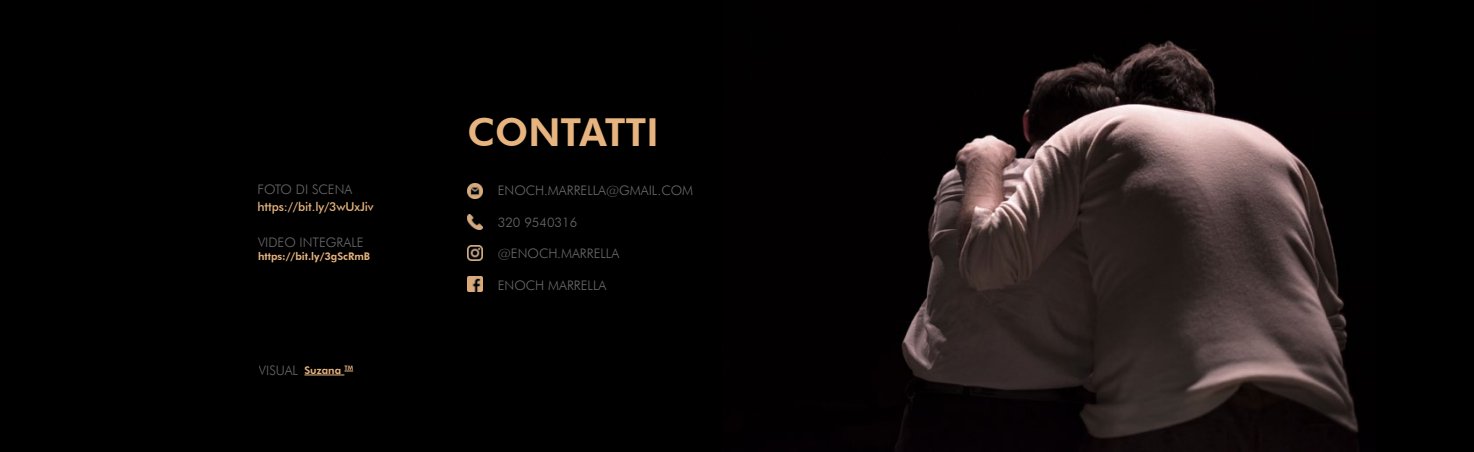
<style>
.page{position:relative;width:1474px;height:452px;background:#fff}
.page>*{position:absolute;margin:0;border:0;box-sizing:border-box;transform-origin:0 0}
.t1{font:800 38.5px "Futura BT";color:#e7b47f}
.t2{font:300 13.12px "Futura BT";color:#696a6d}
.t3{font:500 12.25px "Futura BT";letter-spacing:-.01em;color:#e7b47f}
.t4{font:800 10.5px "Futura BT";color:#e7b47f}
.s1{font-weight:800;font-size:10.5px;color:#e7b47f}
</style>
<div class="page">
<div style="left:0;top:0;width:1473px;height:451px;background:#000"></div>
<img style="left:467px;top:245px;width:15px;height:15px">
<img style="left:468px;top:215px;width:14px;height:14px">
<img style="left:467px;top:184px;width:15px;height:14px">
<img style="left:467px;top:276px;width:15px;height:15px">
<img style="left:894px;top:40px;width:465px;height:411px">
<hr style="left:304px;top:374px;width:40px;height:1px;background:#e7b47f">
<p class="t2" style="left:257px;top:181px;width:96px">FOTO DI SCENA</p>
<p class="t3" style="left:257px;top:199px;width:118px">https://bit.ly/3wUxJiv</p>
<p class="t2" style="left:258px;top:234px;width:107px">VIDEO INTEGRALE</p>
<p class="t4" style="left:258px;top:249px;width:114px">https://bit.ly/3gScRmB</p>
<p class="t2" style="left:259px;top:362px;width:96px">VISUAL <span class="s1">Suzana</span> <sup>TM</sup></p>
<h1 class="t1" style="left:467px;top:109px;width:193px">CONTATTI</h1>
<p class="t2" style="left:498px;top:182px;width:197px">ENOCH.MARRELLA@GMAIL.COM</p>
<p class="t2" style="left:498px;top:214px;width:81px">320 9540316</p>
<p class="t2" style="left:498px;top:245px;width:123px">@ENOCH.MARRELLA</p>
<p class="t2" style="left:498px;top:277px;width:110px">ENOCH MARRELLA</p>
</div>
